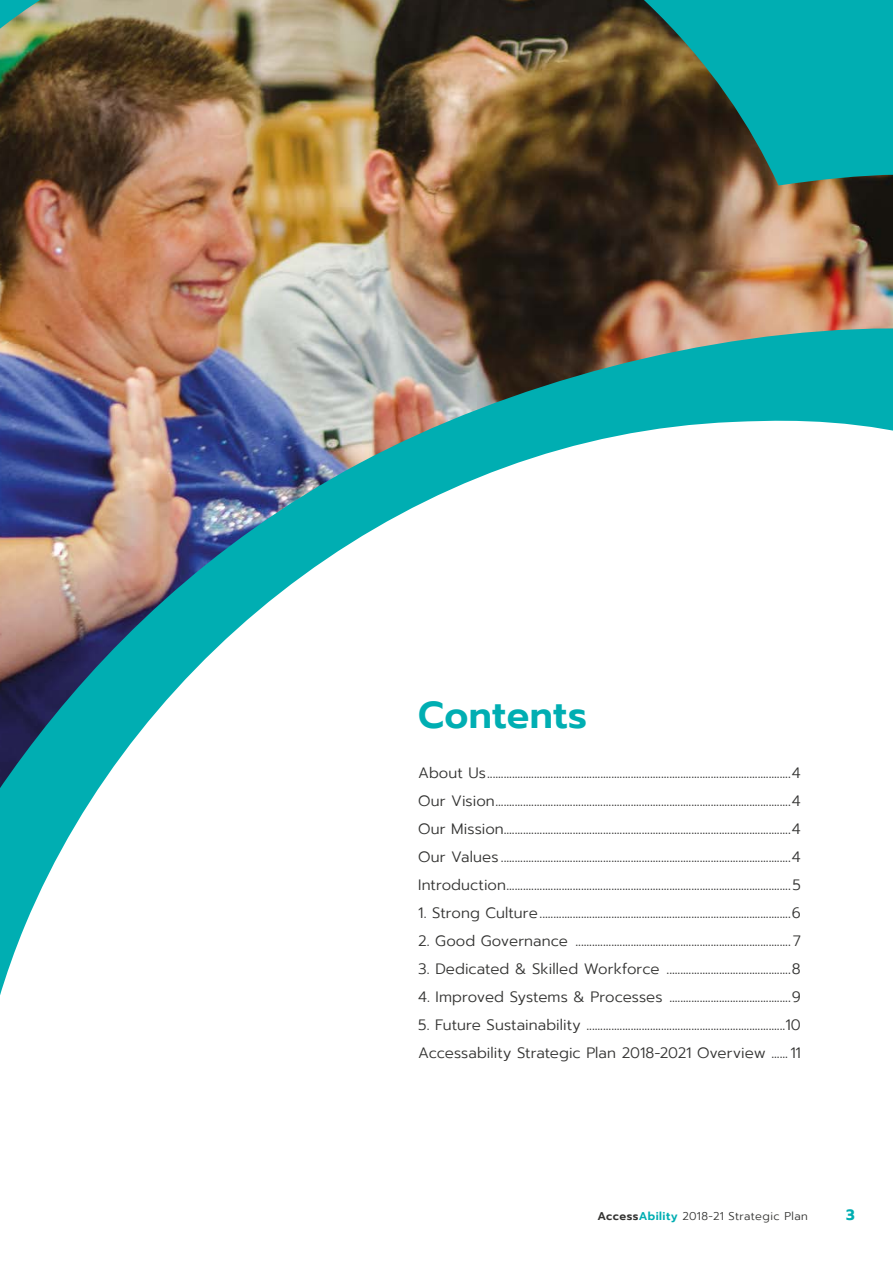
<style>
.page{position:relative;width:893px;height:1263px;background:#fff}
.page>*{position:absolute;margin:0;border:0;box-sizing:border-box;transform-origin:0 0}
.t1{font:600 37.5px "Prompt";letter-spacing:.005em;color:#00aeb2}
.t2{font:300 15px/28px "Prompt";letter-spacing:.005em;color:#333332;text-align:justify}
.t3{font:700 15px "Prompt";color:#00aeb2}
.t4{font:300 11.25px "Prompt";letter-spacing:.04em;color:#333332}
.s1{font-weight:600}
.s2{font-weight:600;color:#00aeb2}
</style>
<div class="page">
<img style="left:0;top:0;width:893px;height:995px">
<h1 class="t1" style="left:418px;top:688px;width:170px">Contents</h1>
<p class="t2" style="left:418px;top:758px;width:384px">About Us..............................................................................................................4<br>Our Vision...........................................................................................................4<br>Our Mission........................................................................................................4<br>Our Values .........................................................................................................4<br>Introduction.......................................................................................................5</p>
<p class="t2" style="left:418px;top:898px;width:384px">1. Strong Culture...........................................................................................6</p>
<p class="t2" style="left:418px;top:926px;width:384px">2. Good Governance ..............................................................................7</p>
<p class="t2" style="left:418px;top:954px;width:384px">3. Dedicated &amp; Skilled Workforce .............................................8</p>
<p class="t2" style="left:418px;top:982px;width:384px">4. Improved Systems &amp; Processes ............................................9</p>
<p class="t2" style="left:418px;top:1010px;width:384px">5. Future Sustainability ........................................................................10<br>Accessability Strategic Plan 2018-2021 Overview ......11</p>
<p class="t4" style="left:597px;top:1209px;width:212px"><span class="s1">Access</span><span class="s2">Ability</span> 2018-21 Strategic Plan</p>
<p class="t3" style="left:846px;top:1204px;width:10px">3</p>
</div>
